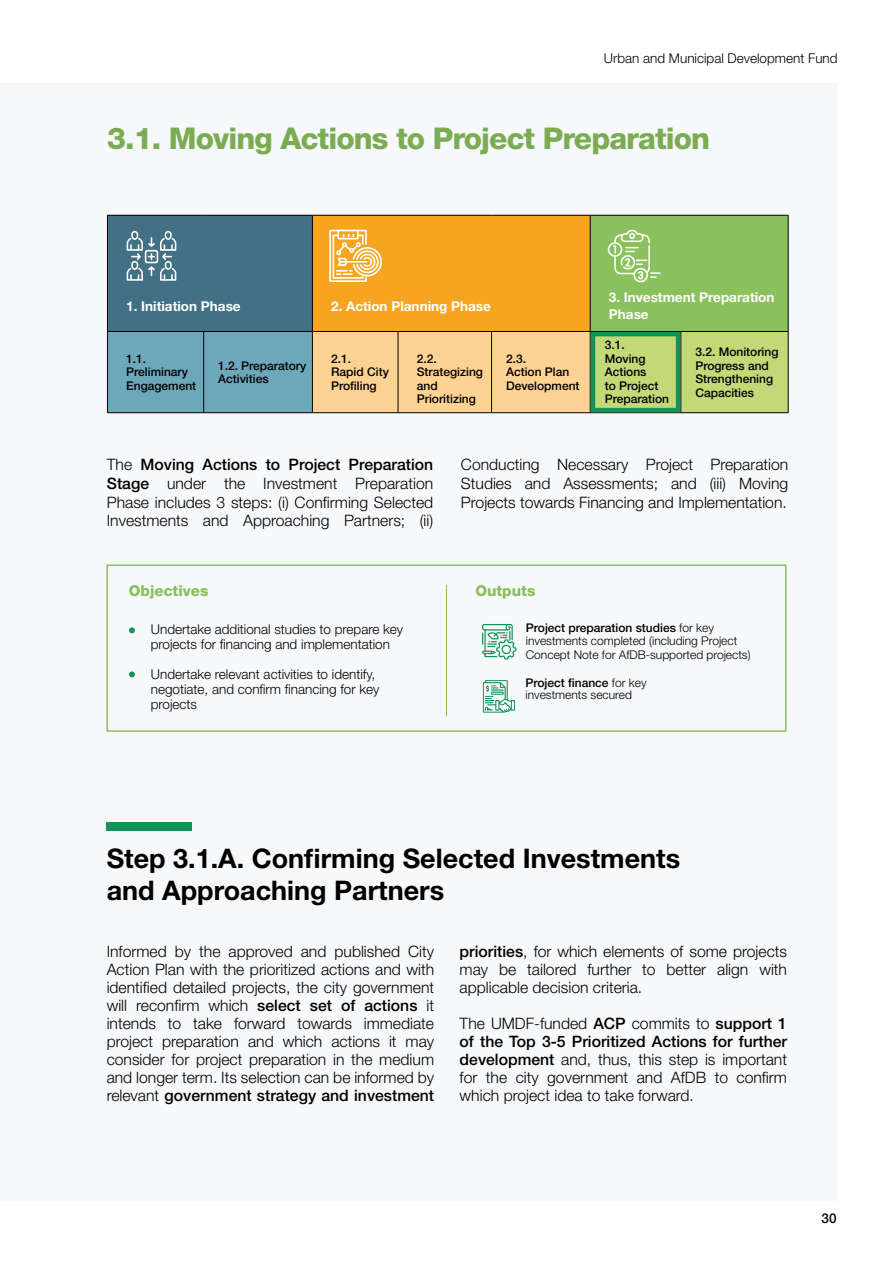
<style>
.page{position:relative;width:893px;height:1263px;background:#fff}
.page>*{position:absolute;margin:0;border:0;box-sizing:border-box;transform-origin:0 0}
.t1{font:800 30px "Helvetica Neue LT Std";letter-spacing:-.03em;color:#7cac52}
.t2{font:700 27px/32.4px "Helvetica Neue LT Std";color:#000}
.t3{font:300 15.75px/18px "Helvetica Neue LT Std";color:#000;text-align:justify}
.t4{font:800 15px "Helvetica Neue LT Std";color:#89bf5b}
.t5{font:300 13.5px/15px "Helvetica Neue LT Std";color:#000}
.t6{font:700 13.5px/16.2px "Helvetica Neue LT Std";color:#fff}
.t7{font:500 13.5px "Helvetica Neue LT Std";color:#000}
.t8{font:500 12px/13.5px "Helvetica Neue LT Std";color:#000}
.t9{font:300 12px/13.5px "Helvetica Neue LT Std";color:#000}
.s1{font-weight:500}
</style>
<div class="page">
<div style="left:0;top:83px;width:838px;height:1117px;background:#f7f8fa"></div>
<div style="left:106px;top:564px;width:681px;height:168px;border:2px solid #89bf5b"></div>
<svg style="left:129px;top:627px;width:6px;height:6px"></svg>
<svg style="left:129px;top:671px;width:6px;height:6px"></svg>
<hr style="left:446px;top:585px;width:1px;height:131px;background:#89bf5b">
<div style="left:107px;top:822px;width:85px;height:9px;background:#129459"></div>
<div style="left:107px;top:215px;width:205px;height:116px;background:#437084"></div>
<div style="left:312px;top:215px;width:278px;height:116px;background:#f7a520"></div>
<div style="left:590px;top:215px;width:198px;height:116px;background:#8bc15c"></div>
<svg style="left:108px;top:332px;width:680px;height:80px;background:#c0c697"></svg>
<hr style="left:788px;top:215px;width:1px;height:116px;background:#000">
<hr style="left:590px;top:215px;width:91px;height:1px;background:#000">
<hr style="left:681px;top:215px;width:107px;height:1px;background:#000">
<hr style="left:590px;top:331px;width:91px;height:1px;background:#000">
<hr style="left:590px;top:412px;width:91px;height:1px;background:#000">
<hr style="left:681px;top:331px;width:107px;height:1px;background:#000">
<hr style="left:681px;top:332px;width:1px;height:80px;background:#000">
<hr style="left:788px;top:332px;width:1px;height:80px;background:#000">
<hr style="left:681px;top:412px;width:107px;height:1px;background:#000">
<hr style="left:312px;top:215px;width:86px;height:1px;background:#000">
<hr style="left:398px;top:215px;width:93px;height:1px;background:#000">
<hr style="left:491px;top:215px;width:99px;height:1px;background:#000">
<hr style="left:590px;top:215px;width:1px;height:116px;background:#000">
<hr style="left:312px;top:331px;width:86px;height:1px;background:#000">
<hr style="left:398px;top:331px;width:93px;height:1px;background:#000">
<hr style="left:491px;top:331px;width:99px;height:1px;background:#000">
<hr style="left:398px;top:332px;width:1px;height:80px;background:#000">
<hr style="left:491px;top:332px;width:1px;height:80px;background:#000">
<hr style="left:590px;top:332px;width:1px;height:80px;background:#000">
<hr style="left:312px;top:412px;width:86px;height:1px;background:#000">
<hr style="left:398px;top:412px;width:93px;height:1px;background:#000">
<hr style="left:491px;top:412px;width:99px;height:1px;background:#000">
<hr style="left:107px;top:332px;width:1px;height:80px;background:#000">
<hr style="left:107px;top:412px;width:97px;height:1px;background:#000">
<hr style="left:203px;top:332px;width:1px;height:80px;background:#000">
<hr style="left:312px;top:332px;width:1px;height:80px;background:#000">
<hr style="left:204px;top:412px;width:108px;height:1px;background:#000">
<hr style="left:107px;top:215px;width:1px;height:116px;background:#000">
<hr style="left:107px;top:215px;width:97px;height:1px;background:#000">
<hr style="left:204px;top:215px;width:108px;height:1px;background:#000">
<hr style="left:312px;top:215px;width:1px;height:116px;background:#000">
<hr style="left:107px;top:331px;width:97px;height:1px;background:#000">
<hr style="left:204px;top:331px;width:108px;height:1px;background:#000">
<svg style="left:127px;top:231px;width:49px;height:50px"></svg>
<svg style="left:329px;top:230px;width:53px;height:52px"></svg>
<svg style="left:608px;top:229px;width:53px;height:54px"></svg>
<div style="left:591px;top:332px;width:89px;height:80px;border:4px solid #119359"></div>
<svg style="left:482px;top:624px;width:35px;height:36px"></svg>
<svg style="left:483px;top:680px;width:32px;height:33px"></svg>
<p class="t5" style="left:604px;top:50px;width:235px">Urban and Municipal Development Fund</p>
<h1 class="t1" style="left:107px;top:120px;width:604px">3.1. Moving Actions to Project Preparation</h1>
<p class="t6" style="left:126px;top:297px;width:116px">1. Initiation Phase</p>
<p class="t6" style="left:331px;top:297px;width:161px">2. Action Planning Phase</p>
<p class="t6" style="left:609px;top:289px;width:167px">3. Investment Preparation<br>Phase</p>
<p class="t8" style="left:126px;top:352px;width:72px">1.1.<br>Preliminary<br>Engagement</p>
<p class="t8" style="left:218px;top:358px;width:90px">1.2. Preparatory<br>Activities</p>
<p class="t8" style="left:331px;top:352px;width:59px">2.1.<br>Rapid City<br>Profiling</p>
<p class="t8" style="left:417px;top:352px;width:68px">2.2.<br>Strategizing and<br>Prioritizing</p>
<p class="t8" style="left:506px;top:352px;width:75px">2.3.<br>Action Plan<br>Development</p>
<p class="t8" style="left:605px;top:338px;width:66px">3.1.<br>Moving<br>Actions<br>to Project<br>Preparation</p>
<p class="t8" style="left:695px;top:345px;width:85px">3.2. Monitoring<br>Progress and<br>Strengthening<br>Capacities</p>
<p class="t3" style="left:107px;top:454px;width:328px;line-height:18.9px">The <span class="s1">Moving Actions to Project Preparation Stage</span> under the Investment Preparation Phase includes 3 steps: (i) Confirming Selected Investments and Approaching Partners; (ii)</p>
<p class="t3" style="left:461px;top:454px;width:329px;line-height:18.9px">Conducting Necessary Project Preparation Studies and Assessments; and (iii) Moving Projects towards Financing and Implementation.</p>
<p class="t4" style="left:129px;top:581px;width:81px">Objectives</p>
<p class="t4" style="left:475px;top:581px;width:62px">Outputs</p>
<p class="t5" style="left:151px;top:621px;width:254px">Undertake additional studies to prepare key projects for financing and implementation</p>
<p class="t5" style="left:151px;top:666px;width:230px">Undertake relevant activities to identify, negotiate, and confirm financing for key projects</p>
<p class="t9" style="left:526px;top:620px;width:226px"><span class="s1">Project preparation studies</span> for key investments completed (including Project<br>Concept Note for AfDB-supported projects)</p>
<p class="t9" style="left:525px;top:677px;width:123px;line-height:12px"><span class="s1">Project finance</span> for key investments secured</p>
<h2 class="t2" style="left:107px;top:841px;width:575px">Step 3.1.A. Confirming Selected Investments and Approaching Partners</h2>
<p class="t3" style="left:107px;top:942px;width:329px">Informed by the approved and published City Action Plan with the prioritized actions and with identified detailed projects, the city government will reconfirm which <span class="s1">select set of actions</span> it intends to take forward towards immediate project preparation and which actions it may consider for project preparation in the medium and longer term. Its selection can be informed by relevant <span class="s1">government strategy and investment</span></p>
<p class="t3" style="left:460px;top:942px;width:329px"><span class="s1">priorities</span>, for which elements of some projects may be tailored further to better align with applicable decision criteria.</p>
<p class="t3" style="left:460px;top:1014px;width:329px">The UMDF-funded <span class="s1">ACP</span> commits to <span class="s1">support 1 of the Top 3-5 Prioritized Actions for further development</span> and, thus, this step is important for the city government and AfDB to confirm which project idea to take forward.</p>
<p class="t7" style="left:822px;top:1210px;width:17px">30</p>
</div>
